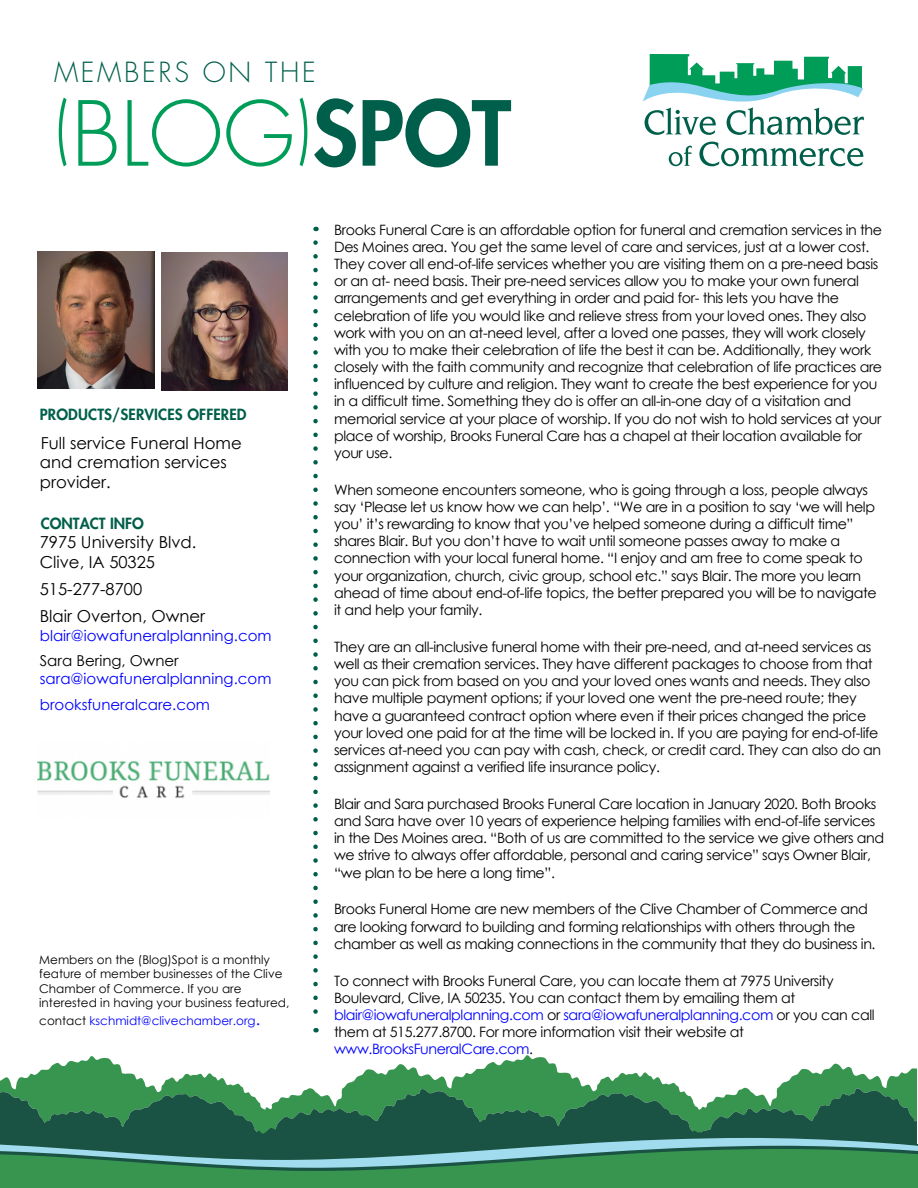
<style>
.page{position:relative;width:918px;height:1188px;background:#fff}
.page>*{position:absolute;margin:0;border:0;box-sizing:border-box;transform-origin:0 0}
.t1{font:300 87px "Futura";color:#009d59}
.t2{font:300 27px "Futura";letter-spacing:.1em;color:#005f4a}
.t3{font:16.5px/19.8px "Century Gothic";color:#000}
.t4{font:15px/25.5px "Century Gothic";color:#00f}
.t5{font:800 15px "Futura";letter-spacing:.01em;color:#005f4a}
.t6{font:15px "Century Gothic";color:#000}
.t7{font:14.25px/17.1px "Century Gothic";letter-spacing:-.025em;color:#000}
.t8{font:12px/14.4px "Century Gothic";color:#000}
.t9{font:12px "Century Gothic";color:#00f}
.s1{font-size:72px}
.s2{font-weight:800;color:#005f4a}
.s3{color:#000}
.s4{font-size:16.5px}
.s5{color:#00f}
</style>
<div class="page">
<svg style="left:0;top:1055px;width:917px;height:32px"></svg>
<svg style="left:0;top:1087px;width:917px;height:44px;background:#337952"></svg>
<div style="left:0;top:1174px;width:918px;height:14px;background:#37954f"></div>
<svg style="left:0;top:1131px;width:918px;height:43px;background:#3c8265"></svg>
<svg style="left:669px;top:146px;width:23px;height:20px"></svg>
<svg style="left:699px;top:142px;width:164px;height:24px"></svg>
<svg style="left:643px;top:54px;width:221px;height:81px"></svg>
<svg style="left:313px;top:243px;width:5px;height:789px"></svg>
<img style="left:917px;top:1131px;width:1px;height:12px">
<img style="left:37px;top:252px;width:118px;height:136px">
<img style="left:37px;top:761px;width:232px;height:37px">
<img style="left:162px;top:252px;width:126px;height:138px">
<h2 class="t2" style="left:54px;top:55px;width:263px">MEMBERS ON THE</h2>
<h1 class="t1" style="left:54px;top:78px;width:459px"><span class="s1">(</span>BLOG<span class="s1">)</span><span class="s2">SPOT</span></h1>
<p class="t5" style="left:40px;top:405px;width:208px">PRODUCTS/SERVICES OFFERED</p>
<p class="t3" style="left:40px;top:432px;width:203px">Full service Funeral Home and cremation services provider.</p>
<p class="t5" style="left:41px;top:513px;width:105px">CONTACT INFO</p>
<p class="t3" style="left:40px;top:532px;width:158px">7975 University Blvd.<br>Clive, IA 50325</p>
<p class="t3" style="left:40px;top:575px;width:167px;line-height:27.3px">515-277-8700<br>Blair Overton, Owner</p>
<p class="t4" style="left:40px;top:622px;width:233px">blair@iowafuneralplanning.com</p>
<p class="t6" style="left:40px;top:650px;width:140px">Sara Bering, Owner</p>
<p class="t4" style="left:40px;top:666px;width:233px">sara@iowafuneralplanning.com brooksfuneralcare.com</p>
<p class="t8" style="left:39px;top:952px;width:252px">Members on the (Blog)Spot is a monthly feature of member businesses of the Clive Chamber of Commerce. If you are interested in having your business featured,</p>
<p class="t9" style="left:39px;top:1013px;width:223px"><span class="s3">contact</span> kschmidt@clivechamber.org<span class="s4">.</span></p>
<p class="t7" style="left:334px;top:221px;width:550px">Brooks Funeral Care is an affordable option for funeral and cremation services in the Des Moines area. You get the same level of care and services, just at a lower cost.<br>They cover all end-of-life services whether you are visiting them on a pre-need basis or an at- need basis. Their pre-need services allow you to make your own funeral arrangements and get everything in order and paid for- this lets you have the celebration of life you would like and relieve stress from your loved ones. They also work with you on an at-need level, after a loved one passes, they will work closely with you to make their celebration of life the best it can be. Additionally, they work closely with the faith community and recognize that celebration of life practices are influenced by culture and religion. They want to create the best experience for you in a difficult time. Something they do is offer an all-in-one day of a visitation and memorial service at your place of worship. If you do not wish to hold services at your place of worship, Brooks Funeral Care has a chapel at their location available for your use.</p>
<p class="t7" style="left:334px;top:481px;width:544px">When someone encounters someone, who is going through a loss, people always say ‘Please let us know how we can help’. “We are in a position to say ‘we will help you’ it’s rewarding to know that you’ve helped someone during a difficult time” shares Blair. But you don’t have to wait until someone passes away to make a connection with your local funeral home. “I enjoy and am free to come speak to your organization, church, civic group, school etc.” says Blair. The more you learn ahead of time about end-of-life topics, the better prepared you will be to navigate it and help your family.</p>
<p class="t7" style="left:334px;top:638px;width:549px">They are an all-inclusive funeral home with their pre-need, and at-need services as well as their cremation services. They have different packages to choose from that you can pick from based on you and your loved ones wants and needs. They also have multiple payment options; if your loved one went the pre-need route; they have a guaranteed contract option where even if their prices changed the price your loved one paid for at the time will be locked in. If you are paying for end-of-life services at-need you can pay with cash, check, or credit card. They can also do an assignment against a verified life insurance policy.</p>
<p class="t7" style="left:334px;top:795px;width:552px">Blair and Sara purchased Brooks Funeral Care location in January 2020. Both Brooks and Sara have over 10 years of experience helping families with end-of-life services in the Des Moines area. “Both of us are committed to the service we give others and we strive to always offer affordable, personal and caring service” says Owner Blair, “we plan to be here a long time”.</p>
<p class="t7" style="left:334px;top:901px;width:543px">Brooks Funeral Home are new members of the Clive Chamber of Commerce and are looking forward to building and forming relationships with others through the chamber as well as making connections in the community that they do business in.</p>
<p class="t7" style="left:334px;top:972px;width:542px">To connect with Brooks Funeral Care, you can locate them at 7975 University Boulevard, Clive, IA 50235. You can contact them by emailing them at <span class="s5">blair@iowafuneralplanning.com</span> or <span class="s5">sara@iowafuneralplanning.com</span> or you can call them at 515.277.8700. For more information visit their website at <span class="s5">www.BrooksFuneralCare.com</span>.</p>
</div>
